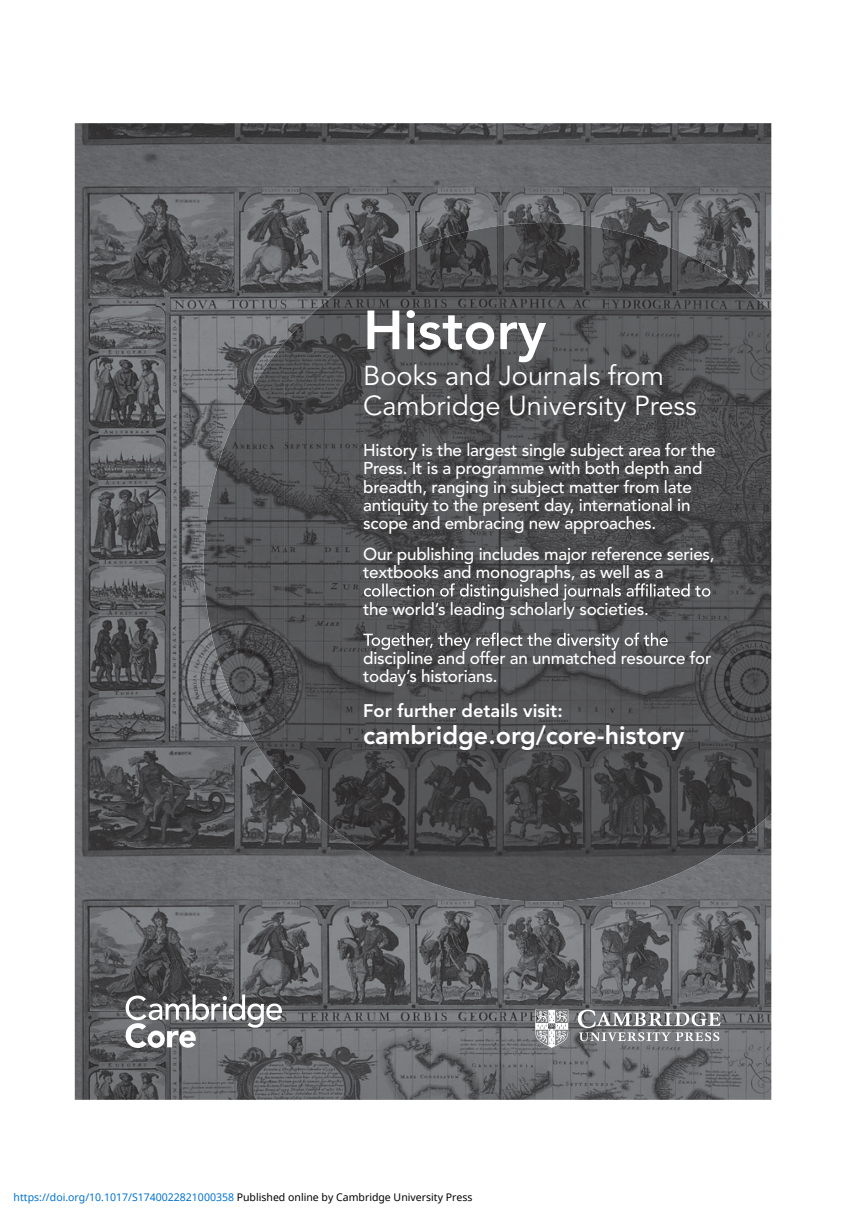
<style>
.page{position:relative;width:864px;height:1226px;background:#fff}
.page>*{position:absolute;margin:0;border:0;box-sizing:border-box;transform-origin:0 0}
.t1{font:800 54.6px "Avenir LT Std";color:#fff}
.t2{font:27.3px/29.6px "Avenir LT Std";color:#fff}
.t3{font:800 25.03px "Avenir LT Std";color:#fff}
.t4{font:800 18.2px "Avenir LT Std";color:#fff}
.t5{font:500 16.97px/18.2px "Avenir LT Std";letter-spacing:-.015em;color:#fff}
.t6{font:10.5px "Noto Sans";color:#0172cf}
.s1{color:#000}
</style>
<div class="page">
<img style="left:75px;top:123px;width:696px;height:976px">
<img style="left:365px;top:223px;width:244px;height:678px">
<img style="left:608px;top:229px;width:123px;height:666px">
<img style="left:284px;top:273px;width:82px;height:578px">
<img style="left:730px;top:279px;width:41px;height:566px">
<img style="left:244px;top:342px;width:41px;height:440px">
<img style="left:204px;top:401px;width:40px;height:322px">
<svg style="left:535px;top:1009px;width:185px;height:38px;background:#909193"></svg>
<svg style="left:125px;top:994px;width:157px;height:53px"></svg>
<svg style="left:364px;top:583px;width:346px;height:17px;background:#737475"></svg>
<svg style="left:363px;top:632px;width:304px;height:17px;background:#757577"></svg>
<h1 class="t1" style="left:363px;top:298px;width:184px">History</h1>
<h2 class="t2" style="left:363px;top:362px;width:335px">Books and Journals from<br>Cambridge University Press</h2>
<p class="t5" style="left:363px;top:441px;width:354px">History is the largest single subject area for the Press. It is a programme with both depth and breadth, ranging in subject matter from late antiquity to the present day, international in scope and embracing new approaches.</p>
<p class="t5" style="left:363px;top:545px;width:353px">Our publishing includes major reference series, textbooks and monographs, as well as a</p>
<p class="t5" style="left:363px;top:600px;width:287px">the world’s leading scholarly societies.</p>
<p class="t5" style="left:363px;top:649px;width:349px">discipline and offer an unmatched resource for today’s historians.</p>
<p class="t4" style="left:363px;top:699px;width:201px">For further details visit:</p>
<h3 class="t3" style="left:363px;top:720px;width:322px">cambridge.org/core-history</h3>
<p class="t6" style="left:14px;top:1189px;width:460px">https://doi.org/10.1017/S1740022821000358 <span class="s1">Published online by Cambridge University Press</span></p>
</div>
